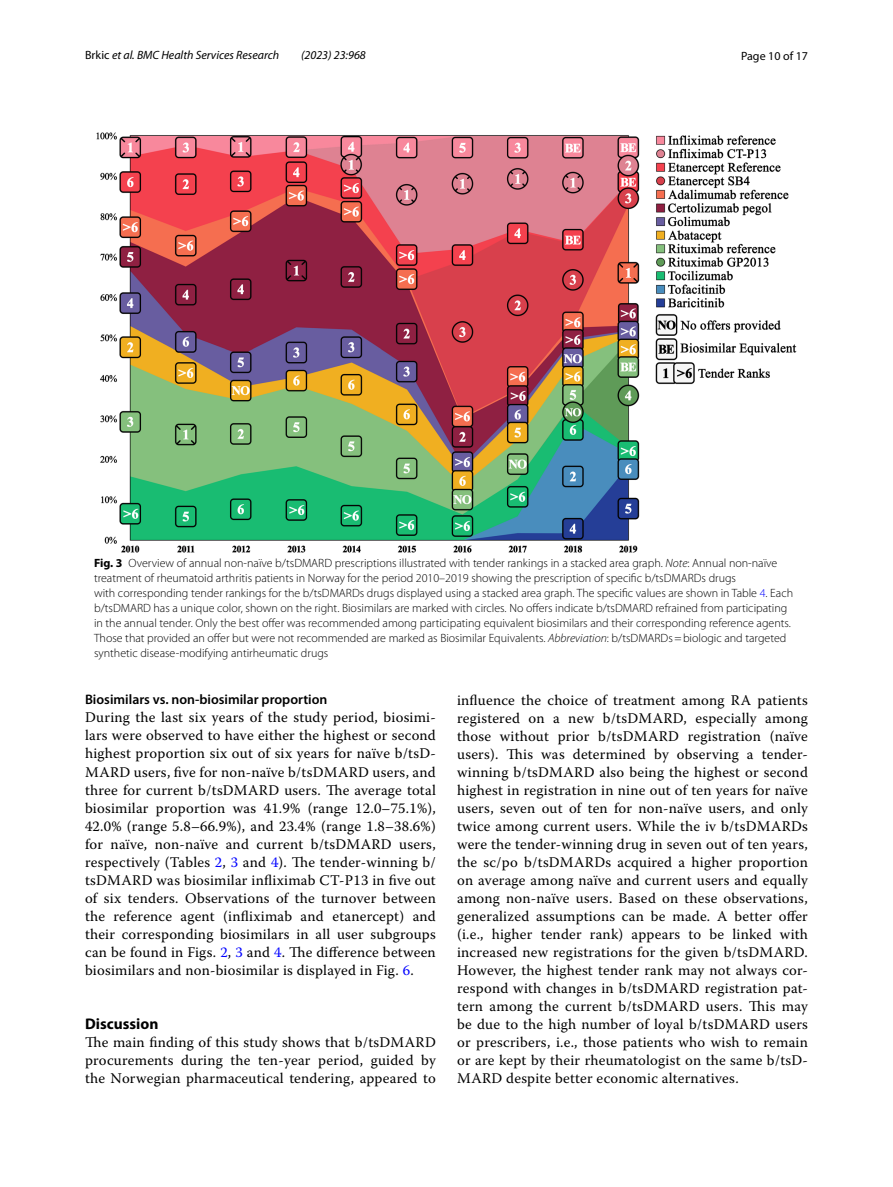
<style>
.page{position:relative;width:893px;height:1187px;background:#fff}
.page>*{position:absolute;margin:0;border:0;box-sizing:border-box;transform-origin:0 0}
.t1{font:700 15.45px "Myriad Pro";color:#000}
.t2{font:14.7px/18px "Warnock Pro";letter-spacing:.015em;color:#000;text-align:justify}
.t3{font:600 13.8px "Myriad Pro";color:#000}
.t4{font:300 12px/15px "Myriad Pro";color:#000}
.t5{font:italic 12px "Myriad Pro";color:#000}
.t6{font:12px "Myriad Pro";color:#000}
.s1{font-style:normal}
.s2{font-weight:700}
.s3{font-style:italic}
.s4{color:#00f}
</style>
<div class="page">
<img style="left:96px;top:133px;width:701px;height:419px">
<p class="t5" style="left:85px;top:48px;width:196px"><span class="s1">Brkic</span> et al. BMC Health Services Research</p>
<p class="t5" style="left:301px;top:48px;width:66px">(2023) 23:968</p>
<p class="t6" style="left:741px;top:48px;width:68px">Page 10 of 17</p>
<p class="t4" style="left:94px;top:556px;width:701px"><span class="s2">Fig. 3</span> Overview of annual non-naïve b/tsDMARD prescriptions illustrated with tender rankings in a stacked area graph. <span class="s3">Note</span>: Annual non-naïve treatment of rheumatoid arthritis patients in Norway for the period 2010–2019 showing the prescription of specific b/tsDMARDs drugs<br>with corresponding tender rankings for the b/tsDMARDs drugs displayed using a stacked area graph. The specific values are shown in Table <span class="s4">4</span>. Each b/tsDMARD has a unique color, shown on the right. Biosimilars are marked with circles. No offers indicate b/tsDMARD refrained from participating in the annual tender. Only the best offer was recommended among participating equivalent biosimilars and their corresponding reference agents.<br>Those that provided an offer but were not recommended are marked as Biosimilar Equivalents. <span class="s3">Abbreviation</span>: b/tsDMARDs=biologic and targeted synthetic disease-modifying antirheumatic drugs</p>
<p class="t3" style="left:85px;top:691px;width:244px">Biosimilars vs. non‑biosimilar proportion</p>
<p class="t2" style="left:85px;top:708px;width:352px">During the last six years of the study period, biosimi&shy;lars were observed to have either the highest or second highest proportion six out of six years for naïve b/tsD-MARD users, five for non-naïve b/tsDMARD users, and three for current b/tsDMARD users. The average total biosimilar proportion was 41.9% (range 12.0–75.1%), 42.0% (range 5.8–66.9%), and 23.4% (range 1.8–38.6%) for naïve, non-naïve and current b/tsDMARD users, respectively (Tables <span class="s4">2</span>, <span class="s4">3</span> and <span class="s4">4</span>). The tender-winning b/ tsDMARD was biosimilar infliximab CT-P13 in five out of six tenders. Observations of the turnover between the reference agent (infliximab and etanercept) and their corresponding biosimilars in all user subgroups can be found in Figs. <span class="s4">2</span>, <span class="s4">3</span> and <span class="s4">4</span>. The difference between biosimilars and non-biosimilar is displayed in Fig. <span class="s4">6</span>.</p>
<p class="t1" style="left:85px;top:1014px;width:75px">Discussion</p>
<p class="t2" style="left:85px;top:1033px;width:352px">The main finding of this study shows that b/tsDMARD procurements during the ten-year period, guided by the Norwegian pharmaceutical tendering, appeared to</p>
<p class="t2" style="left:457px;top:690px;width:352px">influence the choice of treatment among RA patients registered on a new b/tsDMARD, especially among those without prior b/tsDMARD registration (naïve users). This was determined by observing a tender&shy;winning b/tsDMARD also being the highest or second highest in registration in nine out of ten years for naïve users, seven out of ten for non-naïve users, and only twice among current users. While the iv b/tsDMARDs were the tender-winning drug in seven out of ten years, the sc/po b/tsDMARDs acquired a higher proportion on average among naïve and current users and equally among non-naïve users. Based on these observations, generalized assumptions can be made. A better offer (i.e., higher tender rank) appears to be linked with increased new registrations for the given b/tsDMARD.<br>However, the highest tender rank may not always cor&shy;respond with changes in b/tsDMARD registration pat&shy;tern among the current b/tsDMARD users. This may be due to the high number of loyal b/tsDMARD users or prescribers, i.e., those patients who wish to remain or are kept by their rheumatologist on the same b/tsD-MARD despite better economic alternatives.</p>
</div>
